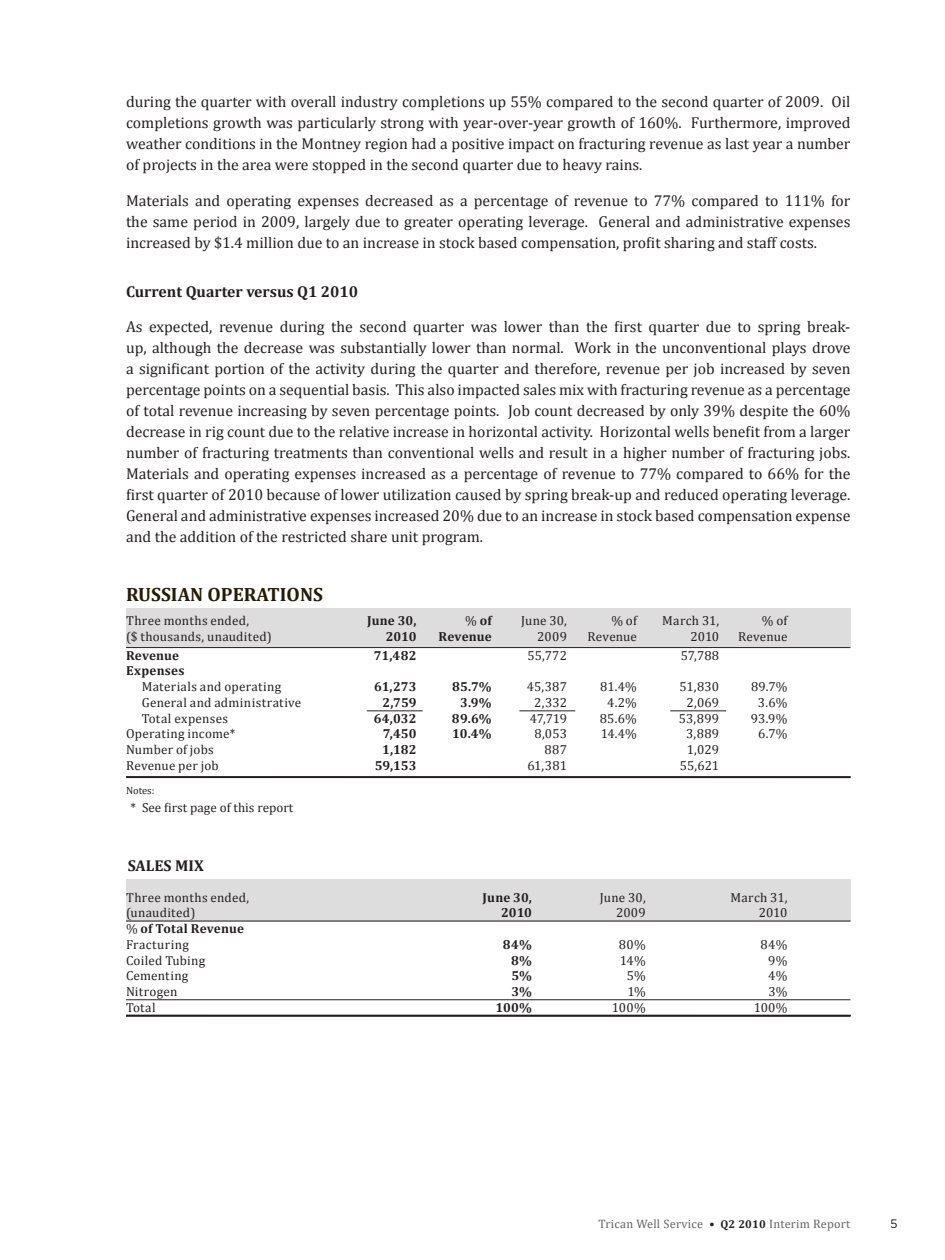
<style>
.page{position:relative;width:945px;height:1260px;background:#fff}
.page>*{position:absolute;margin:0;border:0;box-sizing:border-box;transform-origin:0 0}
.t1{font:700 19.25px "Cambria";color:#251a05}
.t2{font:15.75px/21px "Cambria";color:#231f20;text-align:justify}
.t3{font:700 15.75px "Cambria";color:#231f20}
.t4{font:13.12px "Cambria";letter-spacing:.015em;color:#231f20}
.t5{font:700 13.12px/15.8px "Cambria";letter-spacing:.01em;color:#231f20}
.t6{font:12.25px "Cambria";letter-spacing:.02em;color:#636366}
.t7{font:12.25px "Gotham";color:#231f20}
.t8{font:10.5px "Cambria";color:#231f20}
.s1{font-weight:400}
.s2{font-style:italic;color:#231f20}
.s3{font-weight:700;font-size:11.38px;color:#231f20}
</style>
<div class="page">
<div style="left:126px;top:609px;width:724px;height:38px;background:#dedddd"></div>
<div style="left:126px;top:879px;width:724px;height:43px;background:#dedddd"></div>
<hr style="left:126px;top:647px;width:724px;height:1px;background:#231f20">
<hr style="left:126px;top:921px;width:724px;height:1px;background:#231f20">
<hr style="left:126px;top:999px;width:724px;height:1px;background:#231f20">
<hr style="left:367px;top:710px;width:56px;height:1px;background:#231f20">
<hr style="left:519px;top:710px;width:56px;height:1px;background:#231f20">
<hr style="left:670px;top:710px;width:56px;height:1px;background:#231f20">
<hr style="left:126px;top:776px;width:724px;height:2px;background:#231f20">
<hr style="left:126px;top:1015px;width:724px;height:2px;background:#231f20">
<p class="t2" style="left:126px;top:91px;width:726px">during the quarter with overall industry completions up 55% compared to the second quarter of 2009. Oil completions growth was particularly strong with year-over-year growth of 160%. Furthermore, improved weather conditions in the Montney region had a positive impact on fracturing revenue as last year a number of projects in the area were stopped in the second quarter due to heavy rains.</p>
<p class="t2" style="left:126px;top:191px;width:726px">Materials and operating expenses decreased as a percentage of revenue to 77% compared to 111% for the same period in 2009, largely due to greater operating leverage. General and administrative expenses increased by $1.4 million due to an increase in stock based compensation, profit sharing and staff costs.</p>
<p class="t3" style="left:126px;top:282px;width:234px">Current Quarter versus Q1 2010</p>
<p class="t2" style="left:126px;top:316px;width:726px">As expected, revenue during the second quarter was lower than the first quarter due to spring break&shy;up, although the decrease was substantially lower than normal. Work in the unconventional plays drove a significant portion of the activity during the quarter and therefore, revenue per job increased by seven percentage points on a sequential basis. This also impacted sales mix with fracturing revenue as a percentage of total revenue increasing by seven percentage points. Job count decreased by only 39% despite the 60% decrease in rig count due to the relative increase in horizontal activity. Horizontal wells benefit from a larger number of fracturing treatments than conventional wells and result in a higher number of fracturing jobs.<br>Materials and operating expenses increased as a percentage of revenue to 77% compared to 66% for the first quarter of 2010 because of lower utilization caused by spring break-up and reduced operating leverage.<br>General and administrative expenses increased 20% due to an increase in stock based compensation expense and the addition of the restricted share unit program.</p>
<p class="t1" style="left:126px;top:583px;width:198px">RUSSIAN OPERATIONS</p>
<p class="t4" style="left:126px;top:613px;width:125px">Three months ended,</p>
<p class="t5" style="left:367px;top:612px;width:51px">June 30,</p>
<p class="t5" style="left:465px;top:612px;width:28px"><span class="s1">%</span> of</p>
<p class="t4" style="left:521px;top:613px;width:47px">June 30,</p>
<p class="t4" style="left:611px;top:613px;width:27px">% of</p>
<p class="t4" style="left:662px;top:613px;width:59px">March 31,</p>
<p class="t4" style="left:762px;top:613px;width:27px">% of</p>
<p class="t4" style="left:126px;top:629px;width:147px">($ thousands, unaudited)</p>
<p class="t5" style="left:386px;top:628px;width:32px">2010</p>
<p class="t5" style="left:439px;top:628px;width:55px">Revenue</p>
<p class="t4" style="left:537px;top:629px;width:31px">2009</p>
<p class="t4" style="left:588px;top:629px;width:51px">Revenue</p>
<p class="t4" style="left:690px;top:629px;width:30px">2010</p>
<p class="t4" style="left:738px;top:629px;width:51px">Revenue</p>
<p class="t5" style="left:126px;top:647px;width:55px">Revenue</p>
<p class="t5" style="left:374px;top:647px;width:44px">71,482</p>
<p class="t4" style="left:527px;top:648px;width:41px">55,772</p>
<p class="t4" style="left:681px;top:648px;width:40px">57,788</p>
<p class="t5" style="left:126px;top:663px;width:60px">Expenses</p>
<p class="t4" style="left:142px;top:679px;width:141px">Materials and operating</p>
<p class="t5" style="left:374px;top:679px;width:44px">61,273</p>
<p class="t5" style="left:452px;top:679px;width:41px">85.7%</p>
<p class="t4" style="left:527px;top:679px;width:42px">45,387</p>
<p class="t4" style="left:600px;top:679px;width:38px">81.4%</p>
<p class="t4" style="left:680px;top:679px;width:41px">51,830</p>
<p class="t4" style="left:751px;top:679px;width:38px">89.7%</p>
<p class="t4" style="left:142px;top:695px;width:161px">General and administrative</p>
<p class="t5" style="left:382px;top:694px;width:36px">2,759</p>
<p class="t5" style="left:460px;top:694px;width:33px">3.9%</p>
<p class="t4" style="left:534px;top:695px;width:34px">2,332</p>
<p class="t4" style="left:607px;top:695px;width:31px">4.2%</p>
<p class="t4" style="left:687px;top:695px;width:34px">2,069</p>
<p class="t4" style="left:758px;top:695px;width:31px">3.6%</p>
<p class="t4" style="left:142px;top:711px;width:88px">Total expenses</p>
<p class="t5" style="left:374px;top:710px;width:44px">64,032</p>
<p class="t5" style="left:452px;top:710px;width:41px">89.6%</p>
<p class="t4" style="left:530px;top:711px;width:39px">47,719</p>
<p class="t4" style="left:600px;top:711px;width:39px">85.6%</p>
<p class="t4" style="left:679px;top:711px;width:42px">53,899</p>
<p class="t4" style="left:751px;top:711px;width:38px">93.9%</p>
<p class="t4" style="left:126px;top:726px;width:111px">Operating income*</p>
<p class="t5" style="left:383px;top:726px;width:35px">7,450</p>
<p class="t5" style="left:452px;top:726px;width:41px">10.4%</p>
<p class="t4" style="left:534px;top:726px;width:34px">8,053</p>
<p class="t4" style="left:601px;top:726px;width:38px">14.4%</p>
<p class="t4" style="left:686px;top:726px;width:35px">3,889</p>
<p class="t4" style="left:758px;top:726px;width:31px">6.7%</p>
<p class="t4" style="left:126px;top:742px;width:89px">Number of jobs</p>
<p class="t5" style="left:382px;top:742px;width:36px">1,182</p>
<p class="t4" style="left:545px;top:742px;width:24px">887</p>
<p class="t4" style="left:687px;top:742px;width:34px">1,029</p>
<p class="t4" style="left:126px;top:758px;width:94px">Revenue per job</p>
<p class="t5" style="left:375px;top:757px;width:43px">59,153</p>
<p class="t4" style="left:527px;top:758px;width:41px">61,381</p>
<p class="t4" style="left:680px;top:758px;width:41px">55,621</p>
<p class="t8" style="left:126px;top:784px;width:30px">Notes:</p>
<p class="t4" style="left:131px;top:799px;width:164px">* See first page of this report</p>
<p class="t3" style="left:128px;top:856px;width:78px">SALES MIX</p>
<p class="t4" style="left:126px;top:889px;width:125px">Three months ended,</p>
<p class="t5" style="left:483px;top:889px;width:51px">June 30,</p>
<p class="t4" style="left:600px;top:889px;width:47px">June 30,</p>
<p class="t4" style="left:731px;top:889px;width:59px">March 31,</p>
<p class="t4" style="left:126px;top:905px;width:71px">(unaudited)</p>
<p class="t5" style="left:501px;top:905px;width:32px">2010</p>
<p class="t4" style="left:616px;top:905px;width:31px">2009</p>
<p class="t4" style="left:759px;top:905px;width:30px">2010</p>
<p class="t5" style="left:126px;top:921px;width:120px"><span class="s1">%</span> of Total Revenue<br><span class="s1">Fracturing</span></p>
<p class="t5" style="left:503px;top:936px;width:31px">84%</p>
<p class="t4" style="left:619px;top:937px;width:28px">80%</p>
<p class="t4" style="left:761px;top:937px;width:28px">84%</p>
<p class="t4" style="left:126px;top:952px;width:81px">Coiled Tubing</p>
<p class="t5" style="left:511px;top:952px;width:22px">8%</p>
<p class="t4" style="left:620px;top:952px;width:27px">14%</p>
<p class="t4" style="left:768px;top:952px;width:21px">9%</p>
<p class="t4" style="left:126px;top:968px;width:64px">Cementing</p>
<p class="t5" style="left:511px;top:968px;width:22px">5%</p>
<p class="t4" style="left:627px;top:968px;width:20px">5%</p>
<p class="t4" style="left:768px;top:968px;width:21px">4%</p>
<p class="t4" style="left:126px;top:984px;width:53px">Nitrogen</p>
<p class="t5" style="left:511px;top:984px;width:22px">3%</p>
<p class="t4" style="left:627px;top:984px;width:20px">1%</p>
<p class="t4" style="left:768px;top:984px;width:21px">3%</p>
<p class="t4" style="left:126px;top:1000px;width:31px">Total</p>
<p class="t5" style="left:496px;top:999px;width:38px">100%</p>
<p class="t4" style="left:612px;top:1000px;width:35px">100%</p>
<p class="t4" style="left:754px;top:1000px;width:35px">100%</p>
<p class="t6" style="left:598px;top:1216px;width:253px">Trican Well Service <span class="s2">•</span> <span class="s3">Q2 2010</span> Interim Report</p>
<p class="t7" style="left:890px;top:1216px;width:9px">5</p>
</div>
